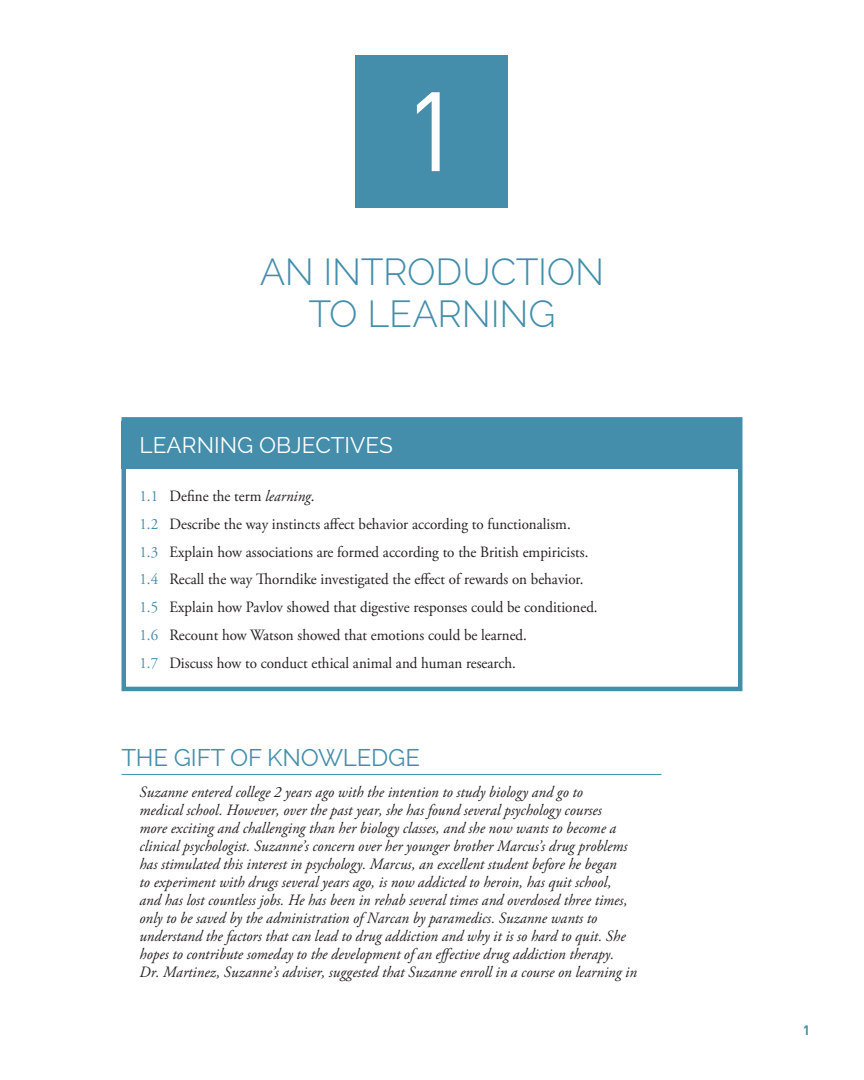
<style>
.page{position:relative;width:864px;height:1080px;background:#fff}
.page>*{position:absolute;margin:0;border:0;box-sizing:border-box;transform-origin:0 0}
.t1{font:110.85px "DIN";color:#fff}
.t2{font:300 37.5px/42px "Raleway";letter-spacing:-.01em;color:#448eab;text-align:center}
.t3{font:24px "Raleway";letter-spacing:-.01em;color:#448eab}
.t4{font:22.5px "Raleway";color:#fff}
.t5{font:italic 15.75px/18px "Adobe Garamond Pro";letter-spacing:.005em;color:#231f20;scale:.95 1}
.t6{font:15.75px/27.8px "Adobe Garamond Pro";color:#231f20;scale:.95 1}
.t7{font:700 13.5px "DIN";color:#448eab}
.s1{color:#448eab}
.s2{font-style:italic}
</style>
<div class="page">
<div style="left:356px;top:56px;width:152px;height:152px;background:#448eab"></div>
<div style="left:122px;top:417px;width:620px;height:274px;border:4px solid #448eab"></div>
<div style="left:122px;top:422px;width:620px;height:47px;background:#448eab"></div>
<hr style="left:122px;top:774px;width:540px;height:1px;background:#448eab">
<h1 class="t1" style="left:403px;top:62px;width:59px">1</h1>
<h2 class="t2" style="left:260px;top:251px;width:346px">AN INTRODUCTION<br>TO LEARNING</h2>
<h3 class="t4" style="left:140px;top:432px;width:255px">LEARNING OBJECTIVES</h3>
<p class="t6" style="left:140px;top:483px;width:484px"><span class="s1">1.1</span> Define the term <span class="s2">learning</span>.<br><span class="s1">1.2</span> Describe the way instincts affect behavior according to functionalism.<br><span class="s1">1.3</span> Explain how associations are formed according to the British empiricists.<br><span class="s1">1.4</span> Recall the way Thorndike investigated the effect of rewards on behavior.<br><span class="s1">1.5</span> Explain how Pavlov showed that digestive responses could be conditioned.<br><span class="s1">1.6</span> Recount how Watson showed that emotions could be learned.<br><span class="s1">1.7</span> Discuss how to conduct ethical animal and human research.</p>
<h3 class="t3" style="left:122px;top:744px;width:300px">THE GIFT OF KNOWLEDGE</h3>
<p class="t5" style="left:140px;top:784px;width:525px">Suzanne entered college 2 years ago with the intention to study biology and go to<br>medical school. However, over the past year, she has found several psychology courses<br>more exciting and challenging than her biology classes, and she now wants to become a clinical psychologist. Suzanne’s concern over her younger brother Marcus’s drug problems has stimulated this interest in psychology. Marcus, an excellent student before he began<br>to experiment with drugs several years ago, is now addicted to heroin, has quit school,<br>and has lost countless jobs. He has been in rehab several times and overdosed three times, only to be saved by the administration of Narcan by paramedics. Suzanne wants to understand the factors that can lead to drug addiction and why it is so hard to quit. She hopes to contribute someday to the development of an effective drug addiction therapy.<br>Dr. Martinez, Suzanne’s adviser, suggested that Suzanne enroll in a course on learning in</p>
<p class="t7" style="left:803px;top:1021px;width:9px">1</p>
</div>
